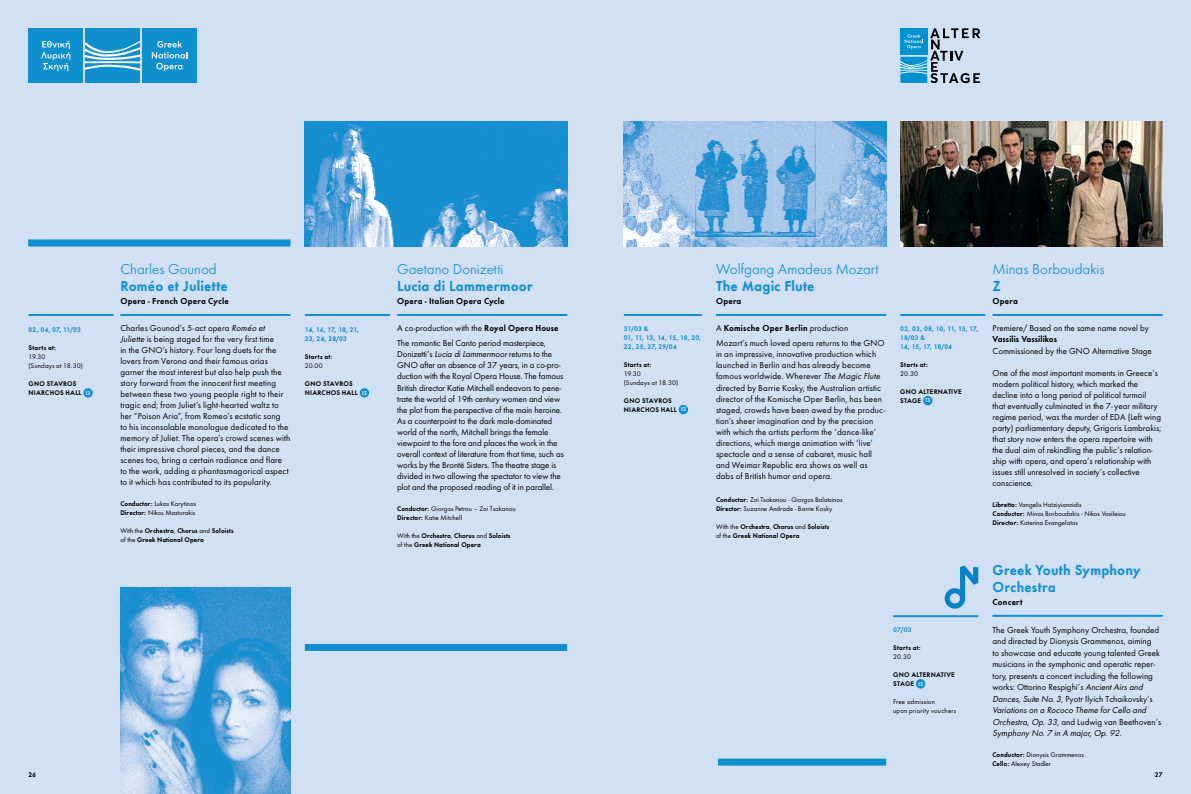
<style>
.page{position:relative;width:1191px;height:794px;background:#d2e0f3}
.page>*{position:absolute;margin:0;border:0;box-sizing:border-box;transform-origin:0 0}
.t1{font:600 15px/17px "Futura";letter-spacing:.005em;color:#108fcf}
.t2{font:300 15px "Futura";letter-spacing:-.005em;color:#108fcf}
.t3{font:9px/11px "Futura";color:#000}
.t4{font:600 9px "Futura";letter-spacing:.015em;color:#000}
.t5{font:7px/9px "Futura";color:#000}
.t6{font:600 7px/9px "Futura";color:#000}
.t7{font:600 7px/9px "Futura";letter-spacing:.025em;color:#000}
.t8{font:7px/9px "Futura";letter-spacing:.02em;color:#000}
.t9{font:600 7px/9px "Futura";letter-spacing:-.025em;color:#108fcf}
.t10{font:600 7px/9px "Futura";letter-spacing:-.005em;color:#108fcf}
.t11{font:600 7px "Futura";letter-spacing:.035em;color:#000}
.s1{font-family:"Gotham Greek";font-weight:500;font-size:5.2px;color:#fff}
.s2{font-style:italic}
.s3{font-weight:600}
.s4{font-weight:400}
</style>
<div class="page">
<img style="left:305px;top:121px;width:262px;height:125px">
<img style="left:121px;top:587px;width:169px;height:207px">
<div style="left:29px;top:28px;width:54px;height:55px;background:#108fcf"></div>
<svg style="left:41px;top:41px;width:29px;height:30px"></svg>
<div style="left:85px;top:28px;width:55px;height:55px;background:#108fcf"></div>
<div style="left:142px;top:28px;width:55px;height:55px;background:#108fcf"></div>
<svg style="left:152px;top:41px;width:35px;height:30px"></svg>
<svg style="left:85px;top:41px;width:55px;height:30px"></svg>
<hr style="left:29px;top:314px;width:85px;height:2px;background:#108fcf">
<div style="left:83px;top:388px;width:10px;height:9px;background:#108fcf;border-radius:50%"></div>
<hr style="left:305px;top:314px;width:85px;height:2px;background:#108fcf">
<div style="left:360px;top:388px;width:9px;height:9px;background:#108fcf;border-radius:50%"></div>
<hr style="left:120px;top:314px;width:170px;height:2px;background:#108fcf">
<hr style="left:397px;top:314px;width:170px;height:2px;background:#108fcf">
<div style="left:28px;top:239px;width:262px;height:7px;background:#108fcf"></div>
<hr style="left:624px;top:314px;width:78px;height:2px;background:#108fcf">
<div style="left:678px;top:405px;width:10px;height:9px;background:#108fcf;border-radius:50%"></div>
<hr style="left:716px;top:314px;width:170px;height:2px;background:#108fcf">
<hr style="left:900px;top:314px;width:85px;height:2px;background:#108fcf">
<div style="left:923px;top:396px;width:9px;height:9px;background:#108fcf;border-radius:50%"></div>
<hr style="left:992px;top:314px;width:170px;height:2px;background:#108fcf">
<hr style="left:893px;top:615px;width:85px;height:2px;background:#108fcf">
<div style="left:916px;top:679px;width:9px;height:9px;background:#108fcf;border-radius:50%"></div>
<hr style="left:992px;top:615px;width:170px;height:2px;background:#108fcf">
<img style="left:624px;top:121px;width:262px;height:125px">
<img style="left:900px;top:121px;width:262px;height:125px">
<svg style="left:900px;top:28px;width:80px;height:55px"></svg>
<svg style="left:944px;top:565px;width:34px;height:43px"></svg>
<div style="left:305px;top:644px;width:262px;height:7px;background:#108fcf"></div>
<div style="left:718px;top:758px;width:168px;height:7px;background:#108fcf"></div>
<p class="t10" style="left:29px;top:325px;width:54px">02, 04, 07, 11/03</p>
<p class="t11" style="left:29px;top:344px;width:29px">Starts at:</p>
<p class="t8" style="left:29px;top:352px;width:56px">19.30<br>(Sundays at 18.30)</p>
<p class="t7" style="left:29px;top:379px;width:64px">GNO STAVROS<br>NIARCHOS HALL <span class="s1">13</span></p>
<h1 class="t2" style="left:120px;top:260px;width:98px">Charles Gounod</h1>
<h1 class="t1" style="left:120px;top:277px;width:109px">Roméo et Juliette</h1>
<p class="t4" style="left:120px;top:296px;width:110px">Opera - French Opera Cycle</p>
<p class="t3" style="left:120px;top:323px;width:171px">Charles Gounod’s 5-act opera <span class="s2">Roméo et Juliette</span> is being staged for the very first time<br>in the GNO’s history. Four long duets for the lovers from Verona and their famous arias garner the most interest but also help push the story forward from the innocent first meeting between these two young people right to their tragic end; from Juliet’s light-hearted waltz to her “Poison Aria”, from Romeo’s ecstatic song<br>to his inconsolable monologue dedicated to the memory of Juliet. The opera’s crowd scenes with their impressive choral pieces, and the dance scenes too, bring a certain radiance and flare to the work, adding a phantasmagorical aspect to it which has contributed to its popularity.</p>
<p class="t5" style="left:120px;top:499px;width:77px"><span class="s3">Conductor:</span> Lukas Karytinos<br><span class="s3">Director:</span> Nikos Mastorakis</p>
<p class="t6" style="left:120px;top:526px;width:115px"><span class="s4">With the</span> Orchestra<span class="s4">,</span> Chorus <span class="s4">and</span> Soloists <span class="s4">of the</span> Greek National Opera</p>
<p class="t9" style="left:305px;top:325px;width:56px">14, 16, 17, 18, 21,<br>23, 24, 28/03</p>
<p class="t11" style="left:305px;top:353px;width:29px">Starts at:</p>
<p class="t5" style="left:305px;top:361px;width:19px">20.00</p>
<p class="t7" style="left:305px;top:379px;width:64px">GNO STAVROS<br>NIARCHOS HALL <span class="s1">13</span></p>
<h1 class="t2" style="left:397px;top:260px;width:108px">Gaetano Donizetti</h1>
<h1 class="t1" style="left:397px;top:277px;width:137px">Lucia di Lammermoor</h1>
<p class="t4" style="left:397px;top:296px;width:109px">Opera - Italian Opera Cycle</p>
<p class="t3" style="left:397px;top:320px;width:163px;line-height:15.3px">A co-production with the <span class="s3">Royal Opera House<br></span>The romantic Bel Canto period masterpiece,</p>
<p class="t3" style="left:397px;top:349px;width:168px">Donizetti’s <span class="s2">Lucia di Lammermoor</span> returns to the GNO after an absence of 37 years, in a co-pro&shy;duction with the Royal Opera House. The famous British director Katie Mitchell endeavors to pene&shy;trate the world of 19th century women and view the plot from the perspective of the main heroine.<br>As a counterpoint to the dark male-dominated world of the north, Mitchell brings the female viewpoint to the fore and places the work in the overall context of literature from that time, such as works by the Brontë Sisters. The theatre stage is divided in two allowing the spectator to view the plot and the proposed reading of it in parallel.</p>
<p class="t5" style="left:397px;top:504px;width:120px"><span class="s3">Conductor:</span> Giorgos Petrou – Zoi Tsokanou<br><span class="s3">Director:</span> Katie Mitchell</p>
<p class="t6" style="left:397px;top:530px;width:115px"><span class="s4">With the</span> Orchestra<span class="s4">,</span> Chorus <span class="s4">and</span> Soloists <span class="s4">of the</span> Greek National Opera</p>
<p class="t10" style="left:624px;top:324px;width:79px">31/03 &amp;<br>01, 11, 13, 14, 15, 18, 20,<br>22, 25, 27, 29/04</p>
<p class="t11" style="left:624px;top:360px;width:29px">Starts at:</p>
<p class="t8" style="left:624px;top:369px;width:56px">19.30<br>(Sundays at 18.30)</p>
<p class="t7" style="left:624px;top:396px;width:64px">GNO STAVROS<br>NIARCHOS HALL <span class="s1">13</span></p>
<h1 class="t2" style="left:716px;top:260px;width:164px">Wolfgang Amadeus Mozart</h1>
<h1 class="t1" style="left:716px;top:277px;width:100px">The Magic Flute</h1>
<p class="t4" style="left:716px;top:296px;width:27px">Opera</p>
<p class="t3" style="left:716px;top:320px;width:170px;line-height:15.3px">A <span class="s3">Komische Oper Berlin</span> production<br>Mozart’s much loved opera returns to the GNO</p>
<p class="t3" style="left:716px;top:349px;width:171px">in an impressive, innovative production which launched in Berlin and has already become famous worldwide. Wherever <span class="s2">The Magic Flute </span>directed by Barrie Kosky, the Australian artistic director of the Komische Oper Berlin, has been staged, crowds have been awed by the produc&shy;tion’s sheer imagination and by the precision with which the artists perform the ‘dance-like’ directions, which merge animation with ‘live’ spectacle and a sense of cabaret, music hall and Weimar Republic era shows as well as dabs of British humor and opera.</p>
<p class="t5" style="left:716px;top:495px;width:128px"><span class="s3">Conductor:</span> Zoi Tsokanou - Giorgos Balatsinos<br><span class="s3">Director:</span> Suzanne Andrade - Barrie Kosky</p>
<p class="t6" style="left:716px;top:521px;width:115px"><span class="s4">With the</span> Orchestra<span class="s4">,</span> Chorus <span class="s4">and</span> Soloists <span class="s4">of the</span> Greek National Opera</p>
<p class="t9" style="left:900px;top:324px;width:80px">02, 03, 08, 10, 11, 15, 17,<br>18/03 &amp;<br>14, 15, 17, 18/04</p>
<p class="t11" style="left:900px;top:360px;width:29px">Starts at:</p>
<p class="t5" style="left:900px;top:369px;width:19px">20.30</p>
<p class="t7" style="left:900px;top:387px;width:63px">GNO ALTERNATIVE<br>STAGE <span class="s1">13</span></p>
<p class="t10" style="left:893px;top:625px;width:20px">07/03</p>
<p class="t11" style="left:893px;top:644px;width:29px">Starts at:</p>
<p class="t5" style="left:893px;top:652px;width:19px">20.30</p>
<p class="t7" style="left:893px;top:670px;width:63px">GNO ALTERNATIVE<br>STAGE <span class="s1">13</span></p>
<p class="t8" style="left:893px;top:697px;width:64px">Free admission<br>upon priority vouchers</p>
<h1 class="t2" style="left:992px;top:260px;width:114px">Minas Borboudakis</h1>
<h1 class="t1" style="left:992px;top:277px;width:10px">Ζ</h1>
<p class="t4" style="left:992px;top:296px;width:27px">Opera</p>
<p class="t3" style="left:992px;top:323px;width:158px">Premiere/ Based on the same name novel by</p>
<p class="t4" style="left:992px;top:334px;width:66px">Vassilis Vassilikos</p>
<p class="t3" style="left:992px;top:345px;width:161px">Commissioned by the GNO Alternative Stage</p>
<p class="t3" style="left:992px;top:368px;width:170px">One of the most important moments in Greece’s modern political history, which marked the decline into a long period of political turmoil that eventually culminated in the 7- year military regime period, was the murder of EDA (Left wing party) parliamentary deputy, Grigoris Lambrakis; that story now enters the opera repertoire with the dual aim of rekindling the public’s relation&shy;ship with opera, and opera’s relationship with issues still unresolved in society’s collective conscience.</p>
<p class="t5" style="left:992px;top:500px;width:135px"><span class="s3">Libretto:</span> Vangelis Hatziyiannidis<br><span class="s3">Conductor:</span> Minas Borboudakis - Nikos Vasileiou<br><span class="s3">Director:</span> Katerina Evangelatos</p>
<h1 class="t1" style="left:992px;top:561px;width:150px">Greek Youth Symphony<br>Orchestra</h1>
<p class="t4" style="left:992px;top:597px;width:32px">Concert</p>
<p class="t3" style="left:992px;top:624px;width:170px;line-height:11.5px">The Greek Youth Symphony Orchestra, founded and directed by Dionysis Grammenos, aiming<br>to showcase and educate young talented Greek musicians in the symphonic and operatic reper&shy;tory, presents a concert including the following works: Ottorino Respighi’<span class="s2">s Ancient Airs and Dances</span>, <span class="s2">Suite No. 3</span>, Pyotr Ilyich Tchaikovsky’s <span class="s2">Variations on a Rococo Theme for Cello and Orchestra, Op. 33</span>, and Ludwig van Beethoven’s <span class="s2">Symphony No. 7 in A major, Op. 92</span>.</p>
<p class="t5" style="left:992px;top:750px;width:93px"><span class="s3">Conductor:</span> Dionysis Grammenos<br><span class="s3">Cello:</span> Alexey Stadler</p>
<p class="t6" style="left:28px;top:770px;width:9px">26</p>
<p class="t6" style="left:1154px;top:770px;width:9px">27</p>
</div>
